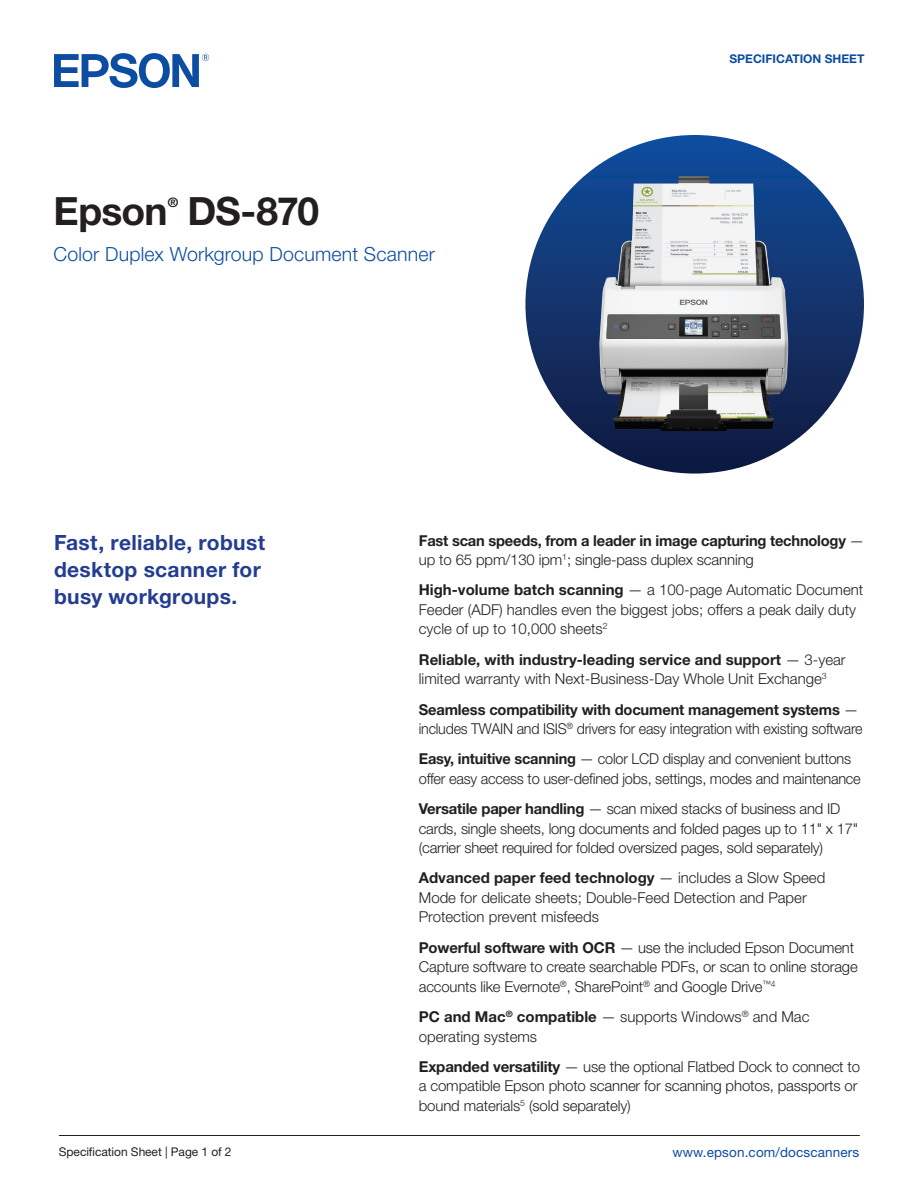
<style>
.page{position:relative;width:918px;height:1188px;background:#fff}
.page>*{position:absolute;margin:0;border:0;box-sizing:border-box;transform-origin:0 0}
.t1{font:700 39px "Helvetica Neue LT Std";letter-spacing:-.025em;color:#231f20}
.t2{font:700 21px/27px "Helvetica Neue LT Std";letter-spacing:.015em;color:#243d91}
.t3{font:300 19.5px "Helvetica Neue LT Std";letter-spacing:.01em;color:#0d4da1}
.t4{font:300 15px/19.5px "Helvetica Neue LT Std";letter-spacing:-.01em;color:#231f20}
.t5{font:700 15px/19.5px "Helvetica Neue LT Std";letter-spacing:-.015em;color:#231f20}
.t6{font:13.5px "Helvetica Neue LT Std";letter-spacing:.01em;color:#0d4da1}
.t7{font:700 13.05px "Helvetica Neue LT Std";color:#231f20}
.t8{font:12px "Helvetica Neue LT Std";letter-spacing:-.005em;color:#231f20}
.t9{font:700 12px "Helvetica Neue LT Std";color:#0d4da1}
.s1{font-weight:300}
.s2{font-weight:700}
</style>
<div class="page">
<hr style="left:59px;top:1135px;width:801px;height:1px;background:#231f20">
<div style="left:525px;top:135px;width:339px;height:339px;background:linear-gradient(to bottom,#114d9d,#151c3f);border-radius:169px"></div>
<svg style="left:54px;top:53px;width:155px;height:35px"></svg>
<img style="left:599px;top:176px;width:189px;height:256px">
<h1 class="t1" style="left:54px;top:187px;width:116px">Epson</h1>
<p class="t7" style="left:168px;top:195px;width:12px">®</p>
<h1 class="t1" style="left:187px;top:187px;width:133px">DS-870</h1>
<h3 class="t3" style="left:54px;top:242px;width:383px">Color Duplex Workgroup Document Scanner</h3>
<p class="t9" style="left:729px;top:51px;width:136px">SPECIFICATION SHEET</p>
<h2 class="t2" style="left:54px;top:528px;width:213px">Fast, reliable, robust desktop scanner for busy workgroups.</h2>
<p class="t8" style="left:59px;top:1145px;width:174px">Specification Sheet | Page 1 of 2</p>
<p class="t5" style="left:419px;top:530px;width:447px">Fast scan speeds, from a leader in image capturing technology <span class="s1">— up to 65 ppm/130 ipm</span><sup>1</sup><span class="s1">; single-pass duplex scanning</span></p>
<p class="t4" style="left:419px;top:580px;width:446px"><span class="s2">High-volume batch scanning</span> — a 100-page Automatic Document<br>Feeder (ADF) handles even the biggest jobs; offers a peak daily duty cycle of up to 10,000 sheets<sup>2</sup></p>
<p class="t4" style="left:419px;top:649px;width:428px"><span class="s2">Reliable, with industry-leading service and support</span> — 3-year limited warranty with Next-Business-Day Whole Unit Exchange<sup>3</sup></p>
<p class="t4" style="left:419px;top:699px;width:445px"><span class="s2">Seamless compatibility with document management systems</span> — includes TWAIN and ISIS<sup>®</sup> drivers for easy integration with existing software</p>
<p class="t4" style="left:419px;top:749px;width:444px"><span class="s2">Easy, intuitive scanning</span> — color LCD display and convenient buttons offer easy access to user-defined jobs, settings, modes and maintenance</p>
<p class="t4" style="left:419px;top:799px;width:441px"><span class="s2">Versatile paper handling</span> — scan mixed stacks of business and ID cards, single sheets, long documents and folded pages up to 11" x 17" (carrier sheet required for folded oversized pages, sold separately)</p>
<p class="t4" style="left:419px;top:868px;width:408px"><span class="s2">Advanced paper feed technology</span> — includes a Slow Speed<br>Mode for delicate sheets; Double-Feed Detection and Paper<br>Protection prevent misfeeds</p>
<p class="t4" style="left:419px;top:937px;width:440px"><span class="s2">Powerful software with OCR</span> — use the included Epson Document<br>Capture software to create searchable PDFs, or scan to online storage accounts like Evernote<sup>®</sup>, SharePoint<sup>®</sup> and Google Drive<sup>™4</sup></p>
<p class="t4" style="left:419px;top:1007px;width:392px"><span class="s2">PC and Mac</span><sup>®</sup> <span class="s2">compatible</span> — supports Windows<sup>®</sup> and Mac operating systems</p>
<p class="t4" style="left:419px;top:1056px;width:443px"><span class="s2">Expanded versatility</span> — use the optional Flatbed Dock to connect to a compatible Epson photo scanner for scanning photos, passports or bound materials<sup>5</sup> (sold separately)</p>
<p class="t6" style="left:673px;top:1144px;width:188px">www.epson.com/docscanners</p>
</div>
